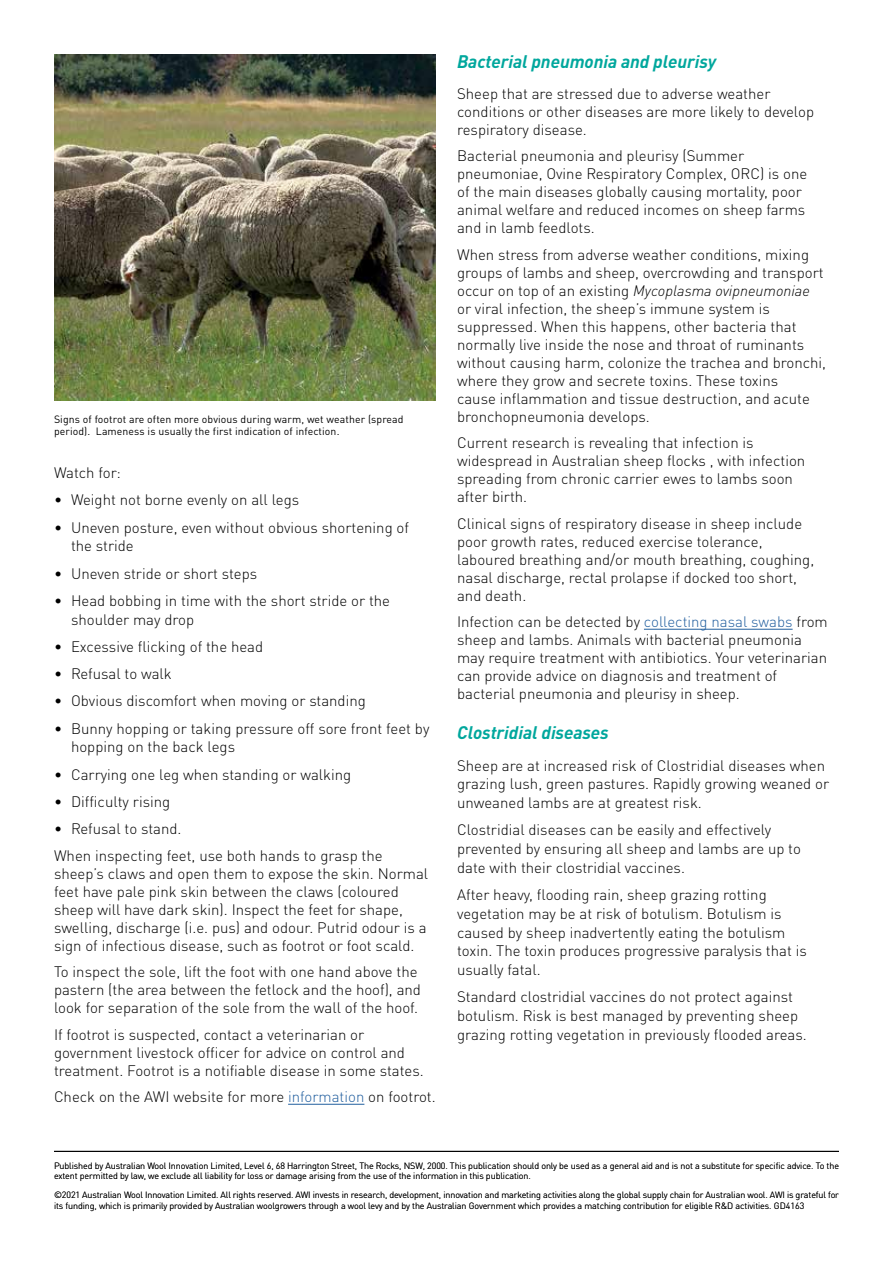
<style>
.page{position:relative;width:893px;height:1263px;background:#fff}
.page>*{position:absolute;margin:0;border:0;box-sizing:border-box;transform-origin:0 0}
.t1{font:italic 700 18px "DINOT";letter-spacing:-.005em;color:#00a79d}
.t2{font:300 15px/18px "DINOT";color:#000}
.t3{font:10.5px/12.6px "DINOT";letter-spacing:.01em;color:#000}
.t4{font:300 9px/10.5px "DINOT";letter-spacing:-.01em;color:#000}
.s1{color:#215e9e}
.s2{font-style:italic}
</style>
<div class="page">
<hr style="left:54px;top:1151px;width:785px;height:1px;background:#000">
<hr style="left:288px;top:1104px;width:76px;height:1px;background:#215e9e">
<hr style="left:644px;top:629px;width:149px;height:1px;background:#215e9e">
<img style="left:54px;top:54px;width:382px;height:346px">
<p class="t3" style="left:54px;top:412px;width:351px">Signs of footrot are often more obvious during warm, wet weather (spread period). Lameness is usually the first indication of infection.</p>
<p class="t2" style="left:54px;top:463px;width:68px">Watch for:</p>
<p class="t2" style="left:54px;top:491px;width:247px">• Weight not borne evenly on all legs</p>
<p class="t2" style="left:71px;top:518px;width:340px;line-height:18.8px;text-indent:-17px">• Uneven posture, even without obvious shortening of the stride</p>
<p class="t2" style="left:54px;top:564px;width:205px">• Uneven stride or short steps</p>
<p class="t2" style="left:71px;top:591px;width:321px;line-height:18.8px;text-indent:-17px">• Head bobbing in time with the short stride or the shoulder may drop</p>
<p class="t2" style="left:54px;top:637px;width:211px">• Excessive flicking of the head</p>
<p class="t2" style="left:54px;top:664px;width:119px">• Refusal to walk</p>
<p class="t2" style="left:54px;top:692px;width:313px">• Obvious discomfort when moving or standing</p>
<p class="t2" style="left:71px;top:719px;width:360px;line-height:18.8px;text-indent:-17px">• Bunny hopping or taking pressure off sore front feet by hopping on the back legs</p>
<p class="t2" style="left:54px;top:765px;width:299px">• Carrying one leg when standing or walking</p>
<p class="t2" style="left:54px;top:792px;width:118px">• Difficulty rising</p>
<p class="t2" style="left:54px;top:815px;width:330px;line-height:26.5px">• Refusal to stand.<br>When inspecting feet, use both hands to grasp the</p>
<p class="t2" style="left:54px;top:864px;width:376px">sheep’s claws and open them to expose the skin. Normal feet have pale pink skin between the claws (coloured sheep will have dark skin). Inspect the feet for shape, swelling, discharge (i.e. pus) and odour. Putrid odour is a sign of infectious disease, such as footrot or foot scald.</p>
<p class="t2" style="left:54px;top:962px;width:369px">To inspect the sole, lift the foot with one hand above the pastern (the area between the fetlock and the hoof), and look for separation of the sole from the wall of the hoof.</p>
<p class="t2" style="left:54px;top:1025px;width:371px">If footrot is suspected, contact a veterinarian or government livestock officer for advice on control and treatment. Footrot is a notifiable disease in some states.</p>
<p class="t2" style="left:54px;top:1087px;width:383px">Check on the AWI website for more <span class="s1">information</span> on footrot.</p>
<p class="t1" style="left:457px;top:50px;width:260px">Bacterial pneumonia and pleurisy</p>
<p class="t2" style="left:457px;top:84px;width:358px">Sheep that are stressed due to adverse weather conditions or other diseases are more likely to develop respiratory disease.</p>
<p class="t2" style="left:457px;top:146px;width:352px">Bacterial pneumonia and pleurisy (Summer pneumoniae, Ovine Respiratory Complex, ORC) is one of the main diseases globally causing mortality, poor animal welfare and reduced incomes on sheep farms and in lamb feedlots.</p>
<p class="t2" style="left:457px;top:245px;width:370px">When stress from adverse weather conditions, mixing groups of lambs and sheep, overcrowding and transport occur on top of an existing <span class="s2">Mycoplasma ovipneumoniae </span>or viral infection, the sheep’s immune system is suppressed. When this happens, other bacteria that normally live inside the nose and throat of ruminants without causing harm, colonize the trachea and bronchi, where they grow and secrete toxins. These toxins<br>cause inflammation and tissue destruction, and acute bronchopneumonia develops.</p>
<p class="t2" style="left:457px;top:433px;width:350px">Current research is revealing that infection is widespread in Australian sheep flocks , with infection spreading from chronic carrier ewes to lambs soon after birth.</p>
<p class="t2" style="left:457px;top:514px;width:359px">Clinical signs of respiratory disease in sheep include poor growth rates, reduced exercise tolerance, laboured breathing and/or mouth breathing, coughing, nasal discharge, rectal prolapse if docked too short, and death.</p>
<p class="t2" style="left:457px;top:612px;width:372px">Infection can be detected by <span class="s1">collecting nasal swabs</span> from sheep and lambs. Animals with bacterial pneumonia may require treatment with antibiotics. Your veterinarian can provide advice on diagnosis and treatment of bacterial pneumonia and pleurisy in sheep.</p>
<p class="t1" style="left:457px;top:721px;width:153px">Clostridial diseases</p>
<p class="t2" style="left:457px;top:756px;width:374px;line-height:18.8px">Sheep are at increased risk of Clostridial diseases when grazing lush, green pastures. Rapidly growing weaned or unweaned lambs are at greatest risk.</p>
<p class="t2" style="left:457px;top:820px;width:345px;line-height:18.8px">Clostridial diseases can be easily and effectively prevented by ensuring all sheep and lambs are up to date with their clostridial vaccines.</p>
<p class="t2" style="left:457px;top:885px;width:351px;line-height:18.8px">After heavy, flooding rain, sheep grazing rotting vegetation may be at risk of botulism. Botulism is caused by sheep inadvertently eating the botulism toxin. The toxin produces progressive paralysis that is usually fatal.</p>
<p class="t2" style="left:457px;top:987px;width:351px;line-height:18.8px">Standard clostridial vaccines do not protect against botulism. Risk is best managed by preventing sheep grazing rotting vegetation in previously flooded areas.</p>
<p class="t4" style="left:54px;top:1160px;width:787px">Published by Australian Wool Innovation Limited, Level 6, 68 Harrington Street, The Rocks, NSW, 2000. This publication should only be used as a general aid and is not a substitute for specific advice. To the extent permitted by law, we exclude all liability for loss or damage arising from the use of the information in this publication.</p>
<p class="t4" style="left:54px;top:1190px;width:786px">©2021 Australian Wool Innovation Limited. All rights reserved. AWI invests in research, development, innovation and marketing activities along the global supply chain for Australian wool. AWI is grateful for its funding, which is primarily provided by Australian woolgrowers through a wool levy and by the Australian Government which provides a matching contribution for eligible R&amp;D activities. GD4163</p>
</div>
